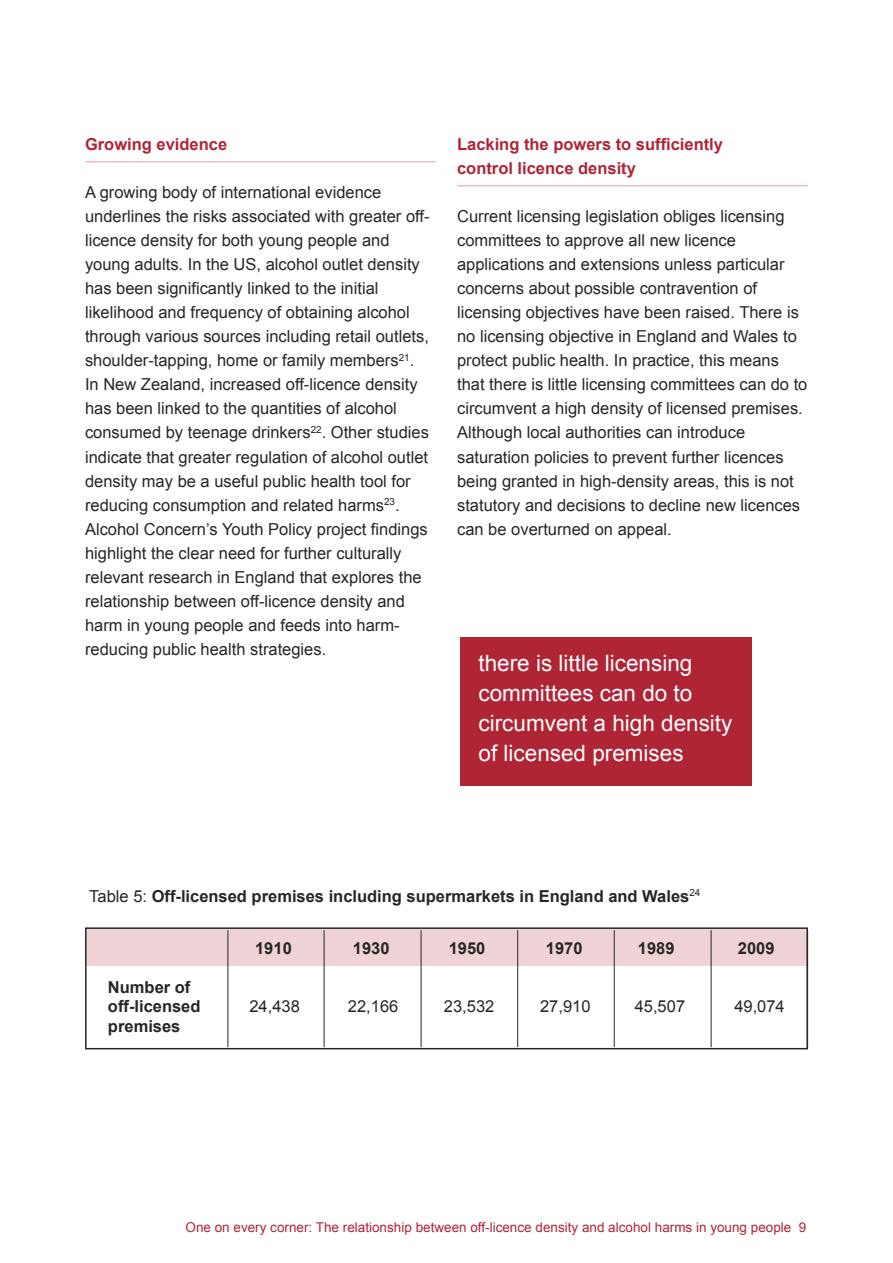
<style>
.page{position:relative;width:893px;height:1263px;background:#fff}
.page>*{position:absolute;margin:0;border:0;box-sizing:border-box;transform-origin:0 0}
.t1{font:22.5px/30px "Arial";color:#fff}
.t2{font:16.5px/24px "Arial";color:#272627}
.t3{font:700 16.5px/19.5px "Arial";color:#272627}
.t4{font:700 16.5px/24px "Arial";color:#af2535}
.t5{font:13.5px "Arial";color:#af2535}
.s1{font-weight:400}
</style>
<div class="page">
<div style="left:85px;top:929px;width:723px;height:37px;background:#efd3d6"></div>
<hr style="left:85px;top:161px;width:351px;height:1px;background:#e7bec2">
<hr style="left:457px;top:185px;width:351px;height:1px;background:#e7bec2">
<div style="left:85px;top:927px;width:723px;height:122px;border:2px solid #272627"></div>
<hr style="left:324px;top:930px;width:1px;height:117px;background:#272627">
<hr style="left:228px;top:930px;width:1px;height:117px;background:#272627">
<hr style="left:517px;top:930px;width:1px;height:117px;background:#272627">
<hr style="left:421px;top:930px;width:1px;height:117px;background:#272627">
<hr style="left:614px;top:930px;width:1px;height:117px;background:#272627">
<hr style="left:711px;top:930px;width:1px;height:117px;background:#272627">
<hr style="left:807px;top:930px;width:1px;height:117px;background:#272627">
<div style="left:461px;top:637px;width:291px;height:149px;background:#af2535"></div>
<p class="t4" style="left:85px;top:133px;width:144px">Growing evidence</p>
<p class="t2" style="left:85px;top:181px;width:346px">A growing body of international evidence underlines the risks associated with greater off&shy;licence density for both young people and young adults. In the US, alcohol outlet density has been significantly linked to the initial likelihood and frequency of obtaining alcohol through various sources including retail outlets, shoulder-tapping, home or family members<sup>21</sup>.<br>In New Zealand, increased off-licence density has been linked to the quantities of alcohol consumed by teenage drinkers<sup>22</sup>. Other studies indicate that greater regulation of alcohol outlet density may be a useful public health tool for reducing consumption and related harms<sup>23</sup>.<br>Alcohol Concern’s Youth Policy project findings highlight the clear need for further culturally relevant research in England that explores the relationship between off-licence density and harm in young people and feeds into harm&shy;reducing public health strategies.</p>
<p class="t4" style="left:457px;top:133px;width:267px">Lacking the powers to sufficiently control licence density</p>
<p class="t2" style="left:457px;top:205px;width:352px">Current licensing legislation obliges licensing committees to approve all new licence applications and extensions unless particular concerns about possible contravention of licensing objectives have been raised. There is no licensing objective in England and Wales to protect public health. In practice, this means that there is little licensing committees can do to circumvent a high density of licensed premises.<br>Although local authorities can introduce saturation policies to prevent further licences being granted in high-density areas, this is not statutory and decisions to decline new licences can be overturned on appeal.</p>
<h1 class="t1" style="left:479px;top:649px;width:255px">there is little licensing committees can do to circumvent a high density of licensed premises</h1>
<p class="t3" style="left:89px;top:886px;width:612px"><span class="s1">Table 5:</span> Off-licensed premises including supermarkets in England and Wales<sup>24</sup></p>
<p class="t3" style="left:255px;top:938px;width:38px">1910</p>
<p class="t3" style="left:353px;top:938px;width:38px">1930</p>
<p class="t3" style="left:449px;top:938px;width:38px">1950</p>
<p class="t3" style="left:546px;top:938px;width:38px">1970</p>
<p class="t3" style="left:638px;top:938px;width:38px">1989</p>
<p class="t3" style="left:738px;top:938px;width:38px">2009</p>
<p class="t3" style="left:108px;top:977px;width:94px">Number of off-licensed</p>
<p class="t2" style="left:249px;top:994px;width:52px">24,438</p>
<p class="t2" style="left:348px;top:994px;width:52px">22,166</p>
<p class="t2" style="left:444px;top:994px;width:52px">23,532</p>
<p class="t2" style="left:540px;top:994px;width:52px">27,910</p>
<p class="t2" style="left:635px;top:994px;width:52px">45,507</p>
<p class="t2" style="left:734px;top:994px;width:52px">49,074</p>
<p class="t3" style="left:108px;top:1016px;width:74px">premises</p>
<p class="t5" style="left:185px;top:1219px;width:622px">One on every corner: The relationship between off-licence density and alcohol harms in young people 9</p>
</div>
